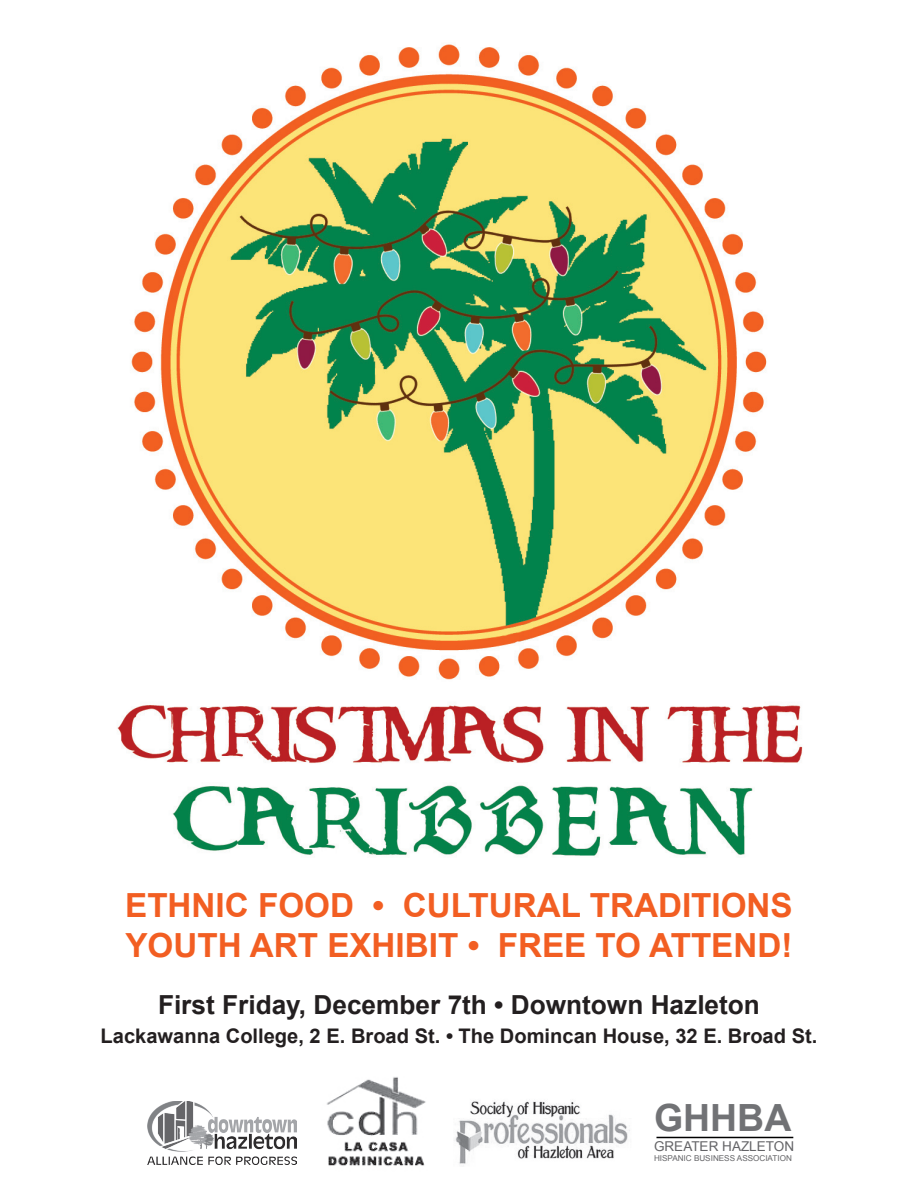
<style>
.page{position:relative;width:918px;height:1188px;background:#fff}
.page>*{position:absolute;margin:0;border:0;box-sizing:border-box;transform-origin:0 0}
.t1{font:700 37.5px "Arial";color:#717275}
.t2{font:700 33.3px "Arial";color:#f25e22}
.t3{font:700 26.25px "Arial";color:#231f20}
.t4{font:700 20.1px "Arial";color:#231f20}
.t5{font:13.5px "Arial";color:#646467}
.t6{font:8.1px "Arial";color:#646467}
</style>
<div class="page">
<img style="left:131px;top:44px;width:636px;height:636px">
<img style="left:117px;top:705px;width:686px;height:151px">
<img style="left:454px;top:1100px;width:176px;height:64px">
<img style="left:148px;top:1101px;width:149px;height:64px">
<hr style="left:656px;top:1137px;width:137px;height:1px;background:#000">
<img style="left:327px;top:1077px;width:99px;height:89px">
<p class="t2" style="left:125px;top:883px;width:669px">ETHNIC FOOD • CULTURAL TRADITIONS</p>
<p class="t2" style="left:125px;top:924px;width:669px">YOUTH ART EXHIBIT • FREE TO ATTEND!</p>
<p class="t3" style="left:158px;top:987px;width:604px">First Friday, December 7th • Downtown Hazleton</p>
<p class="t4" style="left:101px;top:1023px;width:718px">Lackawanna College, 2 E. Broad St. • The Domincan House, 32 E. Broad St.</p>
<p class="t1" style="left:654px;top:1093px;width:139px">GHHBA</p>
<p class="t5" style="left:654px;top:1137px;width:142px">GREATER HAZLETON</p>
<p class="t6" style="left:654px;top:1152px;width:139px">HISPANIC BUSINESS ASSOCIATION</p>
</div>
